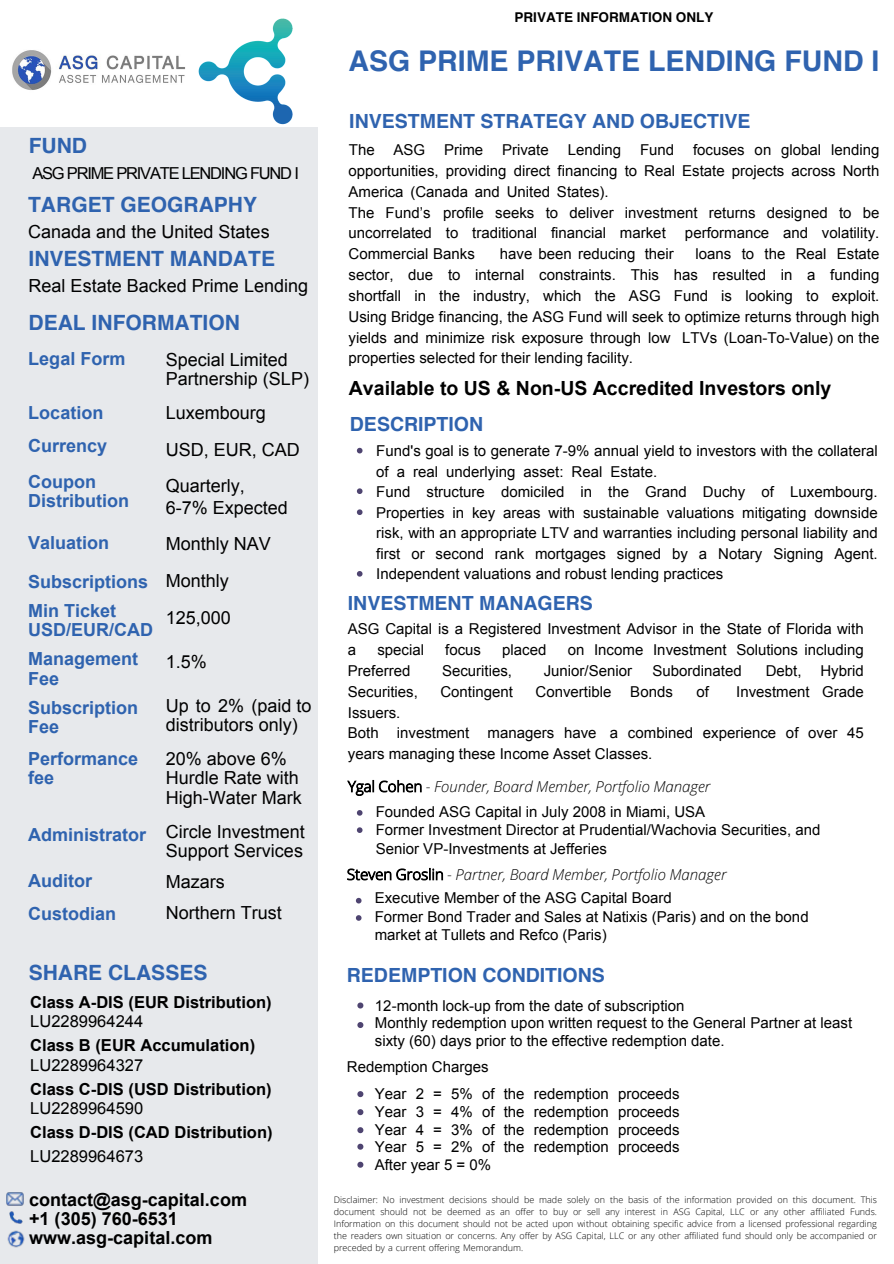
<style>
.page{position:relative;width:894px;height:1264px;background:#fff}
.page>*{position:absolute;margin:0;border:0;box-sizing:border-box;transform-origin:0 0}
.t1{font:700 28.5px "Helvetica";color:#2f63af}
.t2{font:700 21px "Helvetica";color:#2f63af}
.t3{font:700 19.5px "Helvetica";color:#2f63af}
.t4{font:700 19.5px/35.4px "Arial";color:#000}
.t5{font:18px/19.2px "Arial";color:#000}
.t6{font:700 18px/19.2px "Arial";color:#2f63af}
.t7{font:700 18px/19.2px "Arial";color:#000}
.t8{font:700 16.5px/19.5px "Arial";color:#000}
.t9{font:16.5px "Arial";letter-spacing:-.075em;color:#000}
.t10{font:15px/20.9px "Arial";color:#000}
.t11{font:italic 300 15px "Open Sans";color:#000}
.t12{font:700 13.5px "Helvetica";color:#000}
.t13{font:300 9px/12px "Open Sans";color:#000;text-align:justify}
.s1{font-weight:400}
.s2{font-style:inherit}
.s3{font-family:"Helvetica";color:#2f63af}
.s4{font-style:normal}
</style>
<div class="page">
<div style="left:0;top:127px;width:318px;height:1136px;background:#e7e9ec"></div>
<img style="left:198px;top:18px;width:95px;height:107px">
<svg style="left:357px;top:448px;width:5px;height:5px"></svg>
<svg style="left:357px;top:488px;width:5px;height:6px"></svg>
<svg style="left:357px;top:509px;width:5px;height:6px"></svg>
<svg style="left:357px;top:571px;width:5px;height:5px"></svg>
<svg style="left:357px;top:1002px;width:6px;height:6px"></svg>
<svg style="left:357px;top:1022px;width:6px;height:6px"></svg>
<svg style="left:357px;top:1091px;width:6px;height:6px"></svg>
<svg style="left:357px;top:1109px;width:6px;height:6px"></svg>
<svg style="left:357px;top:1127px;width:6px;height:6px"></svg>
<svg style="left:357px;top:1143px;width:6px;height:6px"></svg>
<svg style="left:357px;top:1161px;width:6px;height:6px"></svg>
<svg style="left:357px;top:810px;width:5px;height:5px"></svg>
<svg style="left:357px;top:827px;width:5px;height:6px"></svg>
<svg style="left:356px;top:897px;width:5px;height:6px"></svg>
<svg style="left:356px;top:915px;width:5px;height:5px"></svg>
<img style="left:12px;top:50px;width:173px;height:40px">
<img style="left:9px;top:1211px;width:14px;height:13px">
<img style="left:6px;top:1192px;width:18px;height:14px">
<img style="left:7px;top:1230px;width:18px;height:18px">
<p class="t2" style="left:29px;top:129px;width:60px">FUND</p>
<p class="t9" style="left:32px;top:163px;width:268px">ASG PRIME PRIVATE LENDING FUND I</p>
<p class="t2" style="left:28px;top:188px;width:230px">TARGET GEOGRAPHY</p>
<p class="t5" style="left:28px;top:222px;width:243px">Canada and the United States</p>
<p class="t2" style="left:29px;top:241px;width:248px">INVESTMENT MANDATE</p>
<p class="t5" style="left:29px;top:276px;width:281px">Real Estate Backed Prime Lending</p>
<p class="t2" style="left:29px;top:305px;width:213px">DEAL INFORMATION</p>
<p class="t6" style="left:28px;top:350px;width:99px">Legal Form</p>
<p class="t6" style="left:28px;top:396px;width:81px;line-height:32.8px">Location<br>Currency</p>
<p class="t6" style="left:28px;top:473px;width:103px">Coupon<br>Distribution</p>
<p class="t6" style="left:28px;top:524px;width:122px;line-height:38.5px">Valuation<br>Subscriptions</p>
<p class="t6" style="left:28px;top:601px;width:127px">Min Ticket<br>USD/EUR/CAD</p>
<p class="t6" style="left:28px;top:650px;width:112px">Management<br>Fee</p>
<p class="t6" style="left:28px;top:699px;width:112px">Subscription<br>Fee</p>
<p class="t6" style="left:28px;top:749px;width:112px">Performance fee</p>
<p class="t6" style="left:28px;top:825px;width:120px">Administrator</p>
<p class="t6" style="left:28px;top:864px;width:90px;line-height:32.7px">Auditor<br>Custodian</p>
<p class="t5" style="left:166px;top:350px;width:145px">Special Limited<br>Partnership (SLP)</p>
<p class="t5" style="left:166px;top:394px;width:136px;line-height:36.6px">Luxembourg<br>USD, EUR, CAD<br>Quarterly,</p>
<p class="t5" style="left:166px;top:489px;width:124px;line-height:36.6px">6-7% Expected<br>Monthly NAV<br>Monthly<br>125,000</p>
<p class="t5" style="left:166px;top:652px;width:43px">1.5%</p>
<p class="t5" style="left:166px;top:696px;width:147px">Up to 2% (paid to distributors only)</p>
<p class="t5" style="left:166px;top:749px;width:138px">20% above 6%<br>Hurdle Rate with<br>High-Water Mark</p>
<p class="t5" style="left:166px;top:822px;width:141px">Circle Investment<br>Support Services</p>
<p class="t5" style="left:166px;top:866px;width:118px;line-height:31.2px">Mazars<br>Northern Trust</p>
<p class="t2" style="left:29px;top:955px;width:180px">SHARE CLASSES</p>
<p class="t8" style="left:30px;top:992px;width:243px">Class A-DIS (EUR Distribution)<br><span class="s1">LU2289964244</span></p>
<p class="t8" style="left:30px;top:1036px;width:226px">Class B (EUR Accumulation)<br><span class="s1">LU2289964327</span></p>
<p class="t8" style="left:30px;top:1079px;width:243px">Class C-DIS (USD Distribution)<br><span class="s1">LU2289964590</span></p>
<p class="t8" style="left:30px;top:1121px;width:244px;line-height:24px">Class D-DIS (CAD Distribution)<br><span class="s1">LU2289964673</span></p>
<p class="t7" style="left:29px;top:1190px;width:219px">contact@asg-capital.com +1 (305) 760-6531 www.asg-capital.com</p>
<p class="t12" style="left:514px;top:6px;width:200px">PRIVATE INFORMATION ONLY</p>
<p class="t1" style="left:348px;top:38px;width:532px">ASG PRIME PRIVATE LENDING FUND I</p>
<p class="t3" style="left:349px;top:105px;width:402px">INVESTMENT STRATEGY AND OBJECTIVE</p>
<p class="t10" style="left:349px;top:140px;width:27px">The</p>
<p class="t10" style="left:393px;top:140px;width:33px">ASG</p>
<p class="t10" style="left:444px;top:140px;width:41px">Prime</p>
<p class="t10" style="left:502px;top:140px;width:48px">Private</p>
<p class="t10" style="left:567px;top:140px;width:55px">Lending</p>
<p class="t10" style="left:639px;top:140px;width:36px">Fund</p>
<p class="t10" style="left:348px;top:140px;width:532px;text-indent:344px">focuses on global lending opportunities, providing direct financing to Real Estate projects across North America (Canada and United States).<br>The Fund’s profile seeks to deliver investment returns designed to be uncorrelated to traditional financial market</p>
<p class="t10" style="left:684px;top:223px;width:196px">performance and volatility.</p>
<p class="t10" style="left:348px;top:244px;width:128px">Commercial Banks</p>
<p class="t10" style="left:499px;top:244px;width:175px">have been reducing their</p>
<p class="t10" style="left:348px;top:244px;width:532px;text-align:justify;text-indent:347px">loans to the Real Estate sector, due to internal constraints. This has resulted in a funding shortfall in the industry, which <span class="s2">the</span> ASG Fund is looking to exploit.<br>Using Bridge financing, the ASG Fund will seek to optimize returns through high yields and minimize risk exposure through low LTVs (Loan-To-Value) on the properties selected for their lending facility.</p>
<p class="t4" style="left:349px;top:371px;width:484px">Available to US &amp; Non-US Accredited Investors only<br><span class="s3">DESCRIPTION</span></p>
<p class="t10" style="left:376px;top:441px;width:503px;line-height:20.4px">Fund's goal is to generate 7-9% annual yield to investors with the collateral of a real underlying asset: Real Estate.<br>Fund structure domiciled in the Grand Duchy of Luxembourg.<br>Properties in key areas with sustainable valuations mitigating downside risk, with an appropriate LTV and warranties including personal liability and first or second rank mortgages signed by a Notary Signing Agent.<br>Independent valuations and robust lending practices</p>
<p class="t3" style="left:348px;top:587px;width:246px">INVESTMENT MANAGERS</p>
<p class="t10" style="left:348px;top:618px;width:517px">ASG Capital is a Registered Investment Advisor in the State of Florida with a</p>
<p class="t10" style="left:377px;top:639px;width:48px">special</p>
<p class="t10" style="left:445px;top:639px;width:37px">focus</p>
<p class="t10" style="left:502px;top:639px;width:46px">placed</p>
<p class="t10" style="left:567px;top:639px;width:297px">on Income Investment Solutions including</p>
<p class="t10" style="left:348px;top:660px;width:64px">Preferred</p>
<p class="t10" style="left:442px;top:660px;width:72px">Securities,</p>
<p class="t10" style="left:543px;top:660px;width:90px">Junior/Senior</p>
<p class="t10" style="left:652px;top:660px;width:91px">Subordinated</p>
<p class="t10" style="left:765px;top:660px;width:37px">Debt,</p>
<p class="t10" style="left:820px;top:660px;width:45px">Hybrid</p>
<p class="t10" style="left:348px;top:681px;width:72px">Securities,</p>
<p class="t10" style="left:440px;top:681px;width:74px">Contingent</p>
<p class="t10" style="left:535px;top:681px;width:77px">Convertible</p>
<p class="t10" style="left:630px;top:681px;width:44px">Bonds</p>
<p class="t10" style="left:696px;top:681px;width:14px">of</p>
<p class="t10" style="left:736px;top:681px;width:129px">Investment Grade</p>
<p class="t10" style="left:348px;top:702px;width:517px">Issuers.<br>Both investment managers have a combined experience of over 45 years managing these Income Asset Classes.</p>
<p class="t11" style="left:348px;top:775px;width:364px"><span class="s4">Ygal Cohen -</span> Founder, Board Member, Portfolio Manager</p>
<p class="t10" style="left:375px;top:802px;width:446px;line-height:18.5px">Founded ASG Capital in July 2008 in Miami, USA<br>Former Investment Director at Prudential/Wachovia Securities, and<br>Senior VP-Investments at Jefferies</p>
<p class="t10" style="left:374px;top:889px;width:435px;line-height:18.5px">Executive Member of the ASG Capital Board<br>Former Bond Trader and Sales at Natixis (Paris) and on the bond market at Tullets and Refco (Paris)</p>
<p class="t11" style="left:347px;top:863px;width:381px"><span class="s4">Steven Groslin -</span> Partner, Board Member, Portfolio Manager</p>
<p class="t3" style="left:347px;top:959px;width:259px">REDEMPTION CONDITIONS</p>
<p class="t10" style="left:375px;top:996px;width:478px;line-height:17.7px">12-month lock-up from the date of subscription<br>Monthly redemption upon written request to the General Partner at least sixty (60) days prior to the effective redemption date.</p>
<p class="t10" style="left:374px;top:1085px;width:306px;line-height:17.7px;text-align:justify">Year 2 = 5% of the redemption proceeds Year 3 = 4% of the redemption proceeds Year 4 = 3% of the redemption proceeds Year 5 = 2% of the redemption proceeds After year 5 = 0%</p>
<p class="t10" style="left:347px;top:1056px;width:143px">Redemption Charges</p>
<p class="t13" style="left:334px;top:1193px;width:544px">Disclaimer: No investment decisions should be made solely on the basis of the information provided on this document. This document should not be deemed as an offer to buy or sell any interest in ASG Capital, LLC or any other affiliated Funds.<br>Information on this document should not be acted upon without obtaining specific advice from a licensed professional regarding the readers own situation or concerns. Any offer by ASG Capital, LLC or any other affiliated fund should only be accompanied or preceded by a current offering Memorandum.</p>
</div>
